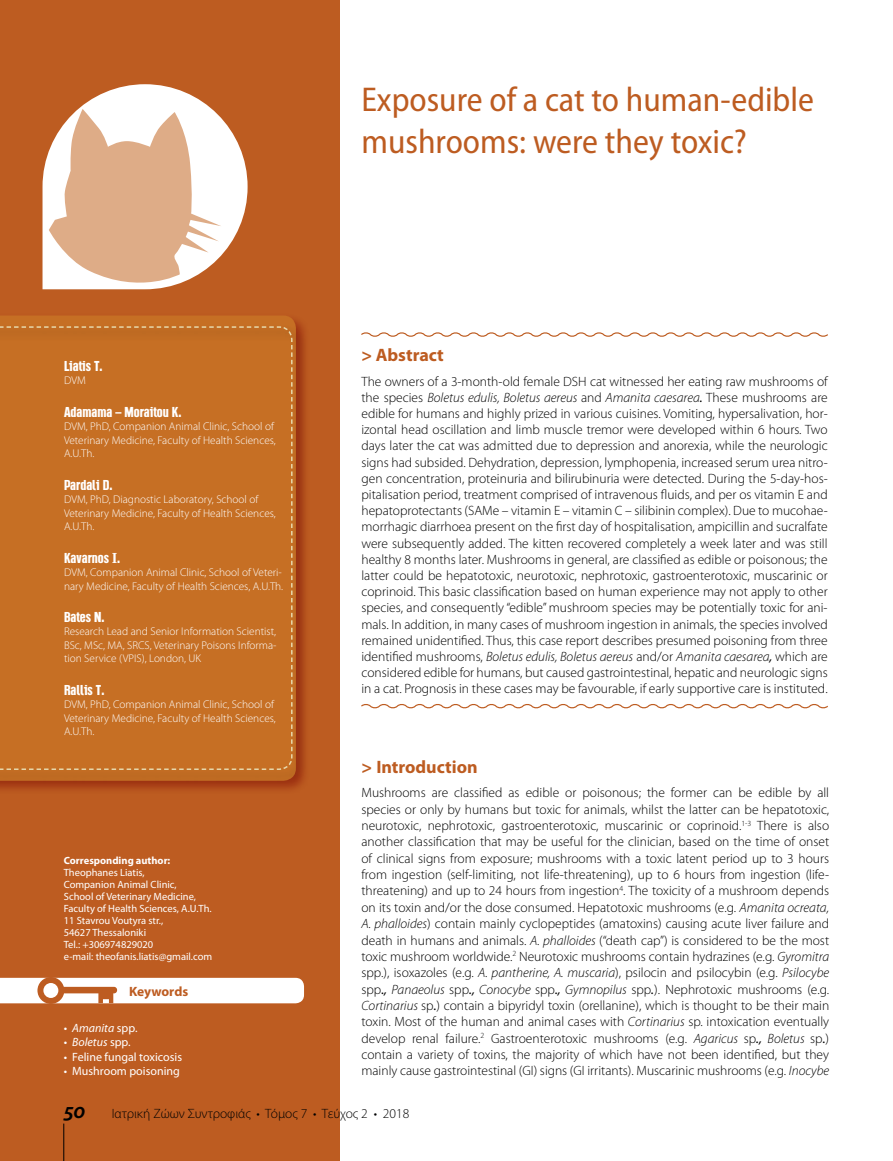
<style>
.page{position:relative;width:893px;height:1161px;background:#fff}
.page>*{position:absolute;margin:0;border:0;box-sizing:border-box;transform-origin:0 0}
.t1{font:semi-condensed 34.5px/42px "Myriad Pro";color:#bd5c21}
.t2{font:italic 600 22.5px "Myriad Pro";color:#000}
.t3{font:700 18px "Myriad Pro";color:#bd5c21}
.t4{font:300 13.5px/16.2px "Myriad Pro";color:#000;text-align:justify}
.t5{font:13.5px "PF Diesel Solid";color:#fff}
.t6{font:700 13.5px "Myriad Pro";letter-spacing:-.005em;color:#bd5c21}
.t7{font:12px "Myriad Pro";color:#fff}
.t8{font:italic 12px "Myriad Pro";color:#fff}
.t9{font:300 11.25px/13.5px "Myriad Pro";color:#fff}
.t10{font:10.5px/12px "Myriad Pro";color:#fff}
.t11{font:700 10.5px "Myriad Pro";color:#fff}
.s1{font-style:normal}
.s2{font-style:italic}
.s3{font-weight:400;font-style:italic}
</style>
<div class="page">
<div style="left:0;top:0;width:340px;height:1161px;background:#bd5c21"></div>
<div style="left:0;top:313px;width:310px;height:482px;background:#000;opacity:.45"></div>
<svg style="left:0;top:315px;width:296px;height:10px;background:#c56d23"></svg>
<div style="left:0;top:325px;width:306px;height:459px;background:#000;opacity:.45"></div>
<div style="left:0;top:326px;width:293px;height:445px;background:#c66f24"></div>
<svg style="left:0;top:977px;width:304px;height:27px;background:#f4e4db"></svg>
<svg style="left:43px;top:84px;width:205px;height:205px"></svg>
<svg style="left:49px;top:109px;width:172px;height:181px;background:#e8c7af"></svg>
<svg style="left:361px;top:332px;width:467px;height:5px"></svg>
<svg style="left:361px;top:704px;width:467px;height:5px"></svg>
<p class="t5" style="left:64px;top:358px;width:40px">Liatis T.</p>
<p class="t9" style="left:64px;top:374px;width:23px">DVM</p>
<p class="t5" style="left:64px;top:404px;width:119px">Adamama – Moraitou K.</p>
<p class="t9" style="left:64px;top:420px;width:213px">DVM, PhD, Companion Animal Clinic, School of<br>Veterinary Medicine, Faculty of Health Sciences,<br>A.U.Th.</p>
<p class="t5" style="left:64px;top:477px;width:50px">Pardali D.</p>
<p class="t9" style="left:64px;top:493px;width:213px">DVM, PhD, Diagnostic Laboratory, School of<br>Veterinary Medicine, Faculty of Health Sciences,<br>A.U.Th.</p>
<p class="t5" style="left:64px;top:550px;width:58px">Kavarnos I.</p>
<p class="t9" style="left:64px;top:566px;width:221px">DVM, Companion Animal Clinic, School of Veteri&shy;nary Medicine, Faculty of Health Sciences, A.U.Th.</p>
<p class="t5" style="left:64px;top:609px;width:42px">Bates N.</p>
<p class="t9" style="left:64px;top:625px;width:214px;text-align:justify">Research Lead and Senior Information Scientist, BSc, MSc, MA, SRCS, Veterinary Poisons Informa&shy;tion Service (VPIS), London, UK</p>
<p class="t5" style="left:64px;top:682px;width:42px">Rallis T.</p>
<p class="t9" style="left:64px;top:698px;width:213px">DVM, PhD, Companion Animal Clinic, School of<br>Veterinary Medicine, Faculty of Health Sciences,<br>A.U.Th.</p>
<p class="t11" style="left:64px;top:855px;width:108px">Corresponding author:</p>
<p class="t10" style="left:64px;top:867px;width:150px">Theophanes Liatis,<br>Companion Animal Clinic,<br>School of Veterinary Medicine,<br>Faculty of Health Sciences, A.U.Th.<br>11 Stavrou Voutyra str.,<br>54627 Thessaloniki<br>Tel.: +306974829020<br>e-mail: theofanis.liatis@gmail.com</p>
<p class="t6" style="left:129px;top:984px;width:61px">Keywords</p>
<p class="t8" style="left:64px;top:1021px;width:75px">• Amanita <span class="s1">spp.</span></p>
<p class="t8" style="left:64px;top:1036px;width:68px">• Boletus <span class="s1">spp.</span></p>
<p class="t7" style="left:64px;top:1050px;width:120px">• Feline fungal toxicosis</p>
<p class="t7" style="left:64px;top:1064px;width:118px">• Mushroom poisoning</p>
<h1 class="t1" style="left:361px;top:79px;width:454px">Exposure of a cat to human-edible mushrooms: were they toxic?</h1>
<h3 class="t3" style="left:361px;top:345px;width:84px">&gt; Abstract</h3>
<p class="t4" style="left:361px;top:373px;width:468px">The owners of a 3-month-old female DSH cat witnessed her eating raw mushrooms of the species <span class="s2">Boletus edulis, Boletus aereus</span> and <span class="s2">Amanita caesarea</span><span class="s3">.</span> These mushrooms are edible for humans and highly prized in various cuisines. Vomiting, hypersalivation, hor&shy;izontal head oscillation and limb muscle tremor were developed within 6 hours. Two days later the cat was admitted due to depression and anorexia, while the neurologic signs had subsided. Dehydration, depression, lymphopenia, increased serum urea nitro&shy;gen concentration, proteinuria and bilirubinuria were detected. During the 5-day-hos&shy;pitalisation period, treatment comprised of intravenous fluids, and per os vitamin E and hepatoprotectants (SAMe – vitamin Ε – vitamin C – silibinin complex). Due to mucohae&shy;morrhagic diarrhoea present on the first day of hospitalisation, ampicillin and sucralfate were subsequently added. The kitten recovered completely a week later and was still healthy 8 months later. Mushrooms in general, are classified as edible or poisonous; the latter could be hepatotoxic, neurotoxic, nephrotoxic, gastroenterotoxic, muscarinic or coprinoid. This basic classification based on human experience may not apply to other species, and consequently “edible” mushroom species may be potentially toxic for ani&shy;mals. In addition, in many cases of mushroom ingestion in animals, the species involved remained unidentified. Thus, this case report describes presumed poisoning from three identified mushrooms, <span class="s2">Boletus edulis, Boletus aereus</span> and/or <span class="s2">Amanita caesarea</span><span class="s3">,</span> which are considered edible for humans, but caused gastrointestinal, hepatic and neurologic signs in a cat. Prognosis in these cases may be favourable, if early supportive care is instituted.</p>
<h3 class="t3" style="left:361px;top:756px;width:118px">&gt; Introduction</h3>
<p class="t4" style="left:361px;top:785px;width:469px">Mushrooms are classified as edible or poisonous; the former can be edible by all species or only by humans but toxic for animals, whilst the latter can be hepatotoxic, neurotoxic, nephrotoxic, gastroenterotoxic, muscarinic or coprinoid.<sup>1-3</sup> There is also another classification that may be useful for the clinician, based on the time of onset of clinical signs from exposure; mushrooms with a toxic latent period up to 3 hours from ingestion (self-limiting, not life-threatening), up to 6 hours from ingestion (life&shy;threatening) and up to 24 hours from ingestion<sup>4</sup>. The toxicity of a mushroom depends on its toxin and/or the dose consumed. Hepatotoxic mushrooms (e.g. <span class="s2">Amanita ocreata, A. phalloides</span>) contain mainly cyclopeptides (amatoxins) causing acute liver failure and death in humans and animals. <span class="s2">A. phalloides</span> (“death cap”) is considered to be the most toxic mushroom worldwide.<sup>2</sup> Neurotoxic mushrooms contain hydrazines (e.g. <span class="s2">Gyromitra </span>spp.), isoxazoles (e.g. <span class="s2">A. pantherine, A. muscaria</span>), psilocin and psilocybin (e.g. <span class="s2">Psilocybe </span>spp<span class="s3">.,</span> <span class="s2">Panaeolus</span> spp<span class="s3">.,</span> <span class="s2">Conocybe</span> spp<span class="s3">.,</span> <span class="s2">Gymnopilus</span> spp<span class="s3">.</span>). Nephrotoxic mushrooms (e.g.<br><span class="s2">Cortinarius</span> sp<span class="s3">.</span>) contain a bipyridyl toxin (orellanine), which is thought to be their main toxin. Most of the human and animal cases with <span class="s2">Cortinarius</span> sp. intoxication eventually develop renal failure.<sup>2</sup> Gastroenterotoxic mushrooms (e.g. <span class="s2">Agaricus</span> sp<span class="s3">.,</span> <span class="s2">Boletus</span> sp<span class="s3">.</span>) contain a variety of toxins, the majority of which have not been identified, but they mainly cause gastrointestinal (GI) signs (GI irritants). Muscarinic mushrooms (e.g. <span class="s2">Inocybe</span></p>
<h2 class="t2" style="left:64px;top:1098px;width:23px">50</h2>
<p class="t4" style="left:112px;top:1106px;width:299px">Ιατρική Ζώων Συντροφιάς • Τόμος 7 • Τεύχος 2 • 2018</p>
</div>
